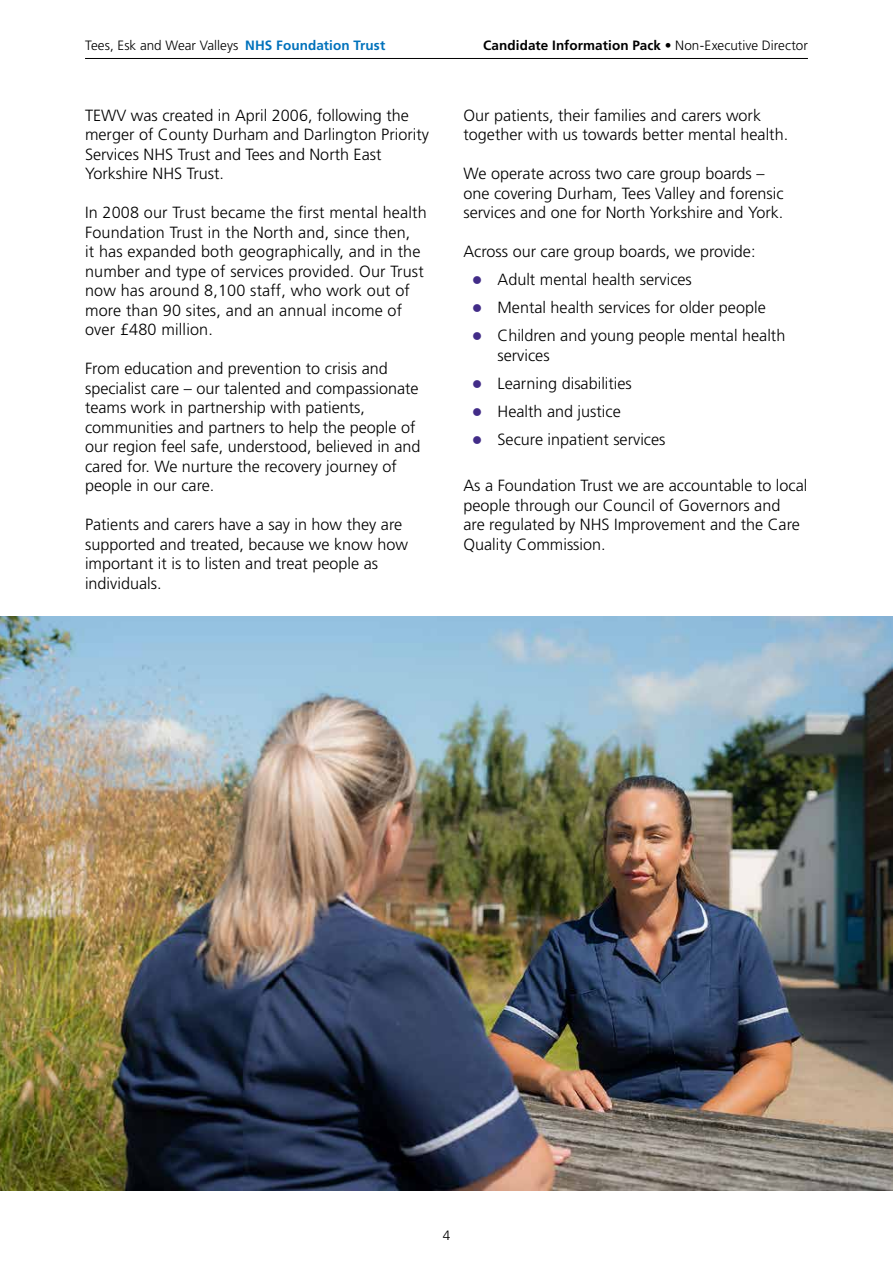
<style>
.page{position:relative;width:893px;height:1263px;background:#fff}
.page>*{position:absolute;margin:0;border:0;box-sizing:border-box;transform-origin:0 0}
.t1{font:300 16.2px/19.5px "Frutiger LT Std";color:#000}
.t2{font:700 13.5px "Frutiger LT Std";letter-spacing:.005em;color:#000}
.t3{font:300 13.5px "Frutiger LT Std";color:#000}
.s1{font-weight:700;color:#0072bc}
.s2{font-weight:300}
.s3{color:#422c88}
</style>
<div class="page">
<hr style="left:85px;top:58px;width:723px;height:1px;background:#000">
<img style="left:0;top:617px;width:893px;height:574px">
<p class="t3" style="left:85px;top:37px;width:302px">Tees, Esk and Wear Valleys <span class="s1">NHS Foundation Trust</span></p>
<p class="t2" style="left:483px;top:37px;width:326px">Candidate Information Pack <span class="s2">• Non-Executive Director</span></p>
<p class="t1" style="left:85px;top:105px;width:345px">TEWV was created in April 2006, following the merger of County Durham and Darlington Priority Services NHS Trust and Tees and North East Yorkshire NHS Trust.</p>
<p class="t1" style="left:85px;top:203px;width:343px">In 2008 our Trust became the first mental health Foundation Trust in the North and, since then,<br>it has expanded both geographically, and in the number and type of services provided. Our Trust now has around 8,100 staff, who work out of more than 90 sites, and an annual income of over £480 million.</p>
<p class="t1" style="left:85px;top:359px;width:337px">From education and prevention to crisis and specialist care – our talented and compassionate teams work in partnership with patients, communities and partners to help the people of our region feel safe, understood, believed in and cared for. We nurture the recovery journey of people in our care.</p>
<p class="t1" style="left:85px;top:515px;width:324px">Patients and carers have a say in how they are supported and treated, because we know how important it is to listen and treat people as individuals.</p>
<p class="t1" style="left:463px;top:105px;width:326px">Our patients, their families and carers work together with us towards better mental health.</p>
<p class="t1" style="left:463px;top:164px;width:322px">We operate across two care group boards – one covering Durham, Tees Valley and forensic services and one for North Yorkshire and York.</p>
<p class="t1" style="left:463px;top:242px;width:294px">Across our care group boards, we provide:</p>
<p class="t1" style="left:472px;top:270px;width:221px"><span class="s3">●</span> Adult mental health services</p>
<p class="t1" style="left:472px;top:298px;width:295px"><span class="s3">●</span> Mental health services for older people</p>
<p class="t1" style="left:497px;top:326px;width:289px;text-indent:-26px"><span class="s3">●</span> Children and young people mental health services</p>
<p class="t1" style="left:472px;top:373px;width:161px"><span class="s3">●</span> Learning disabilities</p>
<p class="t1" style="left:472px;top:401px;width:150px"><span class="s3">●</span> Health and justice</p>
<p class="t1" style="left:472px;top:429px;width:195px"><span class="s3">●</span> Secure inpatient services</p>
<p class="t1" style="left:463px;top:476px;width:345px">As a Foundation Trust we are accountable to local people through our Council of Governors and<br>are regulated by NHS Improvement and the Care Quality Commission.</p>
<p class="t3" style="left:443px;top:1228px;width:9px">4</p>
</div>
